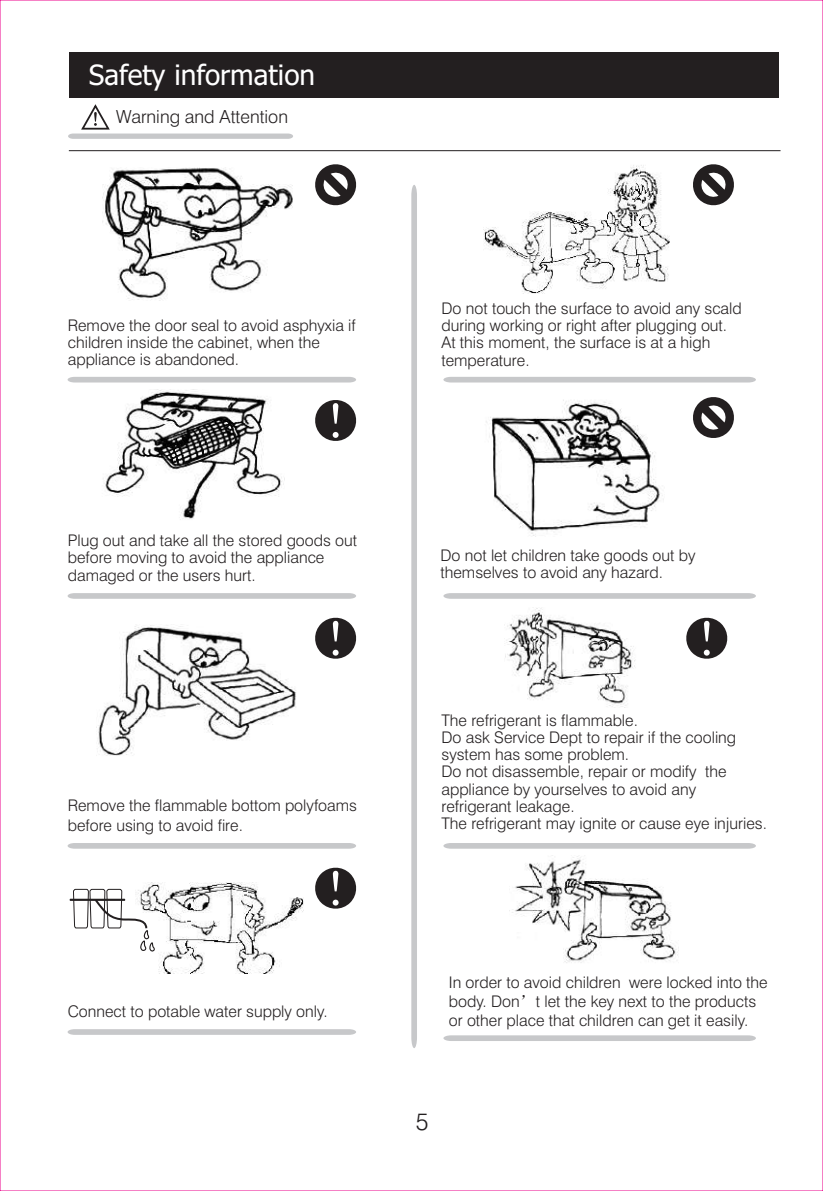
<style>
.page{position:relative;width:823px;height:1191px;background:#fff}
.page>*{position:absolute;margin:0;border:0;box-sizing:border-box;transform-origin:0 0}
.t1{font:28px "Tahoma";color:#fff}
.t2{font:300 24px "Swiss 721 BT";color:#231f20}
.t3{font:300 18px "Swiss 721 BT";color:#231f20}
.t4{font:300 16px/17.2px "Swiss 721 BT";color:#231f20}
.s1{font-family:"Sim Sun";font-weight:400}
</style>
<div class="page">
<div style="left:69px;top:52px;width:709px;height:46px;background:#231f20"></div>
<svg style="left:68px;top:104px;width:225px;height:35px"></svg>
<hr style="left:69px;top:150px;width:711px;height:1px;background:#231f20">
<svg style="left:315px;top:164px;width:42px;height:42px"></svg>
<svg style="left:68px;top:377px;width:288px;height:5px"></svg>
<div style="left:443px;top:377px;width:312px;height:5px;background:#c7c8ca"></div>
<svg style="left:315px;top:617px;width:42px;height:42px"></svg>
<svg style="left:315px;top:400px;width:42px;height:41px"></svg>
<svg style="left:686px;top:617px;width:42px;height:42px"></svg>
<svg style="left:411px;top:185px;width:6px;height:863px;background:#cacbcd"></svg>
<svg style="left:68px;top:843px;width:288px;height:5px"></svg>
<div style="left:443px;top:843px;width:312px;height:5px;background:#c7c8ca"></div>
<svg style="left:68px;top:593px;width:288px;height:6px;background:#cacbcd"></svg>
<svg style="left:443px;top:593px;width:312px;height:6px;background:#cacbcd"></svg>
<img style="left:483px;top:165px;width:186px;height:129px">
<svg style="left:693px;top:164px;width:41px;height:42px"></svg>
<svg style="left:693px;top:397px;width:41px;height:41px"></svg>
<svg style="left:315px;top:867px;width:42px;height:42px"></svg>
<svg style="left:68px;top:1029px;width:288px;height:5px"></svg>
<img style="left:148px;top:882px;width:155px;height:91px">
<hr style="left:70px;top:898px;width:55px;height:3px;background:#231f20">
<svg style="left:72px;top:888px;width:84px;height:64px"></svg>
<svg style="left:443px;top:1035px;width:312px;height:6px;background:#cacbcd"></svg>
<img style="left:102px;top:167px;width:191px;height:134px">
<img style="left:103px;top:389px;width:181px;height:131px">
<img style="left:486px;top:400px;width:178px;height:137px">
<img style="left:98px;top:625px;width:198px;height:131px">
<img style="left:505px;top:608px;width:130px;height:99px">
<img style="left:509px;top:855px;width:168px;height:108px">
<h1 class="t1" style="left:89px;top:64px;width:228px">Safety information</h1>
<p class="t3" style="left:116px;top:109px;width:173px">Warning and Attention</p>
<p class="t4" style="left:68px;top:318px;width:289px">Remove the door seal to avoid asphyxia if children inside the cabinet, when the appliance is abandoned.</p>
<p class="t4" style="left:441px;top:301px;width:302px">Do not touch the surface to avoid any scald during working or right after plugging out.<br>At this moment, the surface is at a high temperature.</p>
<p class="t4" style="left:68px;top:533px;width:291px">Plug out and take all the stored goods out before moving to avoid the appliance damaged or the users hurt.</p>
<p class="t4" style="left:68px;top:797px;width:290px;line-height:19.2px">Remove the flammable bottom polyfoams before using to avoid fire.</p>
<p class="t4" style="left:68px;top:1004px;width:261px">Connect to potable water supply only.</p>
<p class="t4" style="left:440px;top:548px;width:256px">Do not let children take goods out by themselves to avoid any hazard.</p>
<p class="t4" style="left:441px;top:713px;width:327px">The refrigerant is flammable.<br>Do ask Service Dept to repair if the cooling system has some problem.<br>Do not disassemble, repair or modify the appliance by yourselves to avoid any refrigerant leakage.<br>The refrigerant may ignite or cause eye injuries.</p>
<p class="t4" style="left:448px;top:974px;width:320px;line-height:19.2px">In order to avoid children were locked into the body. Don<span class="s1">’</span>t let the key next to the products or other place that children can get it easily.</p>
<h2 class="t2" style="left:415px;top:1111px;width:14px">5</h2>
</div>
